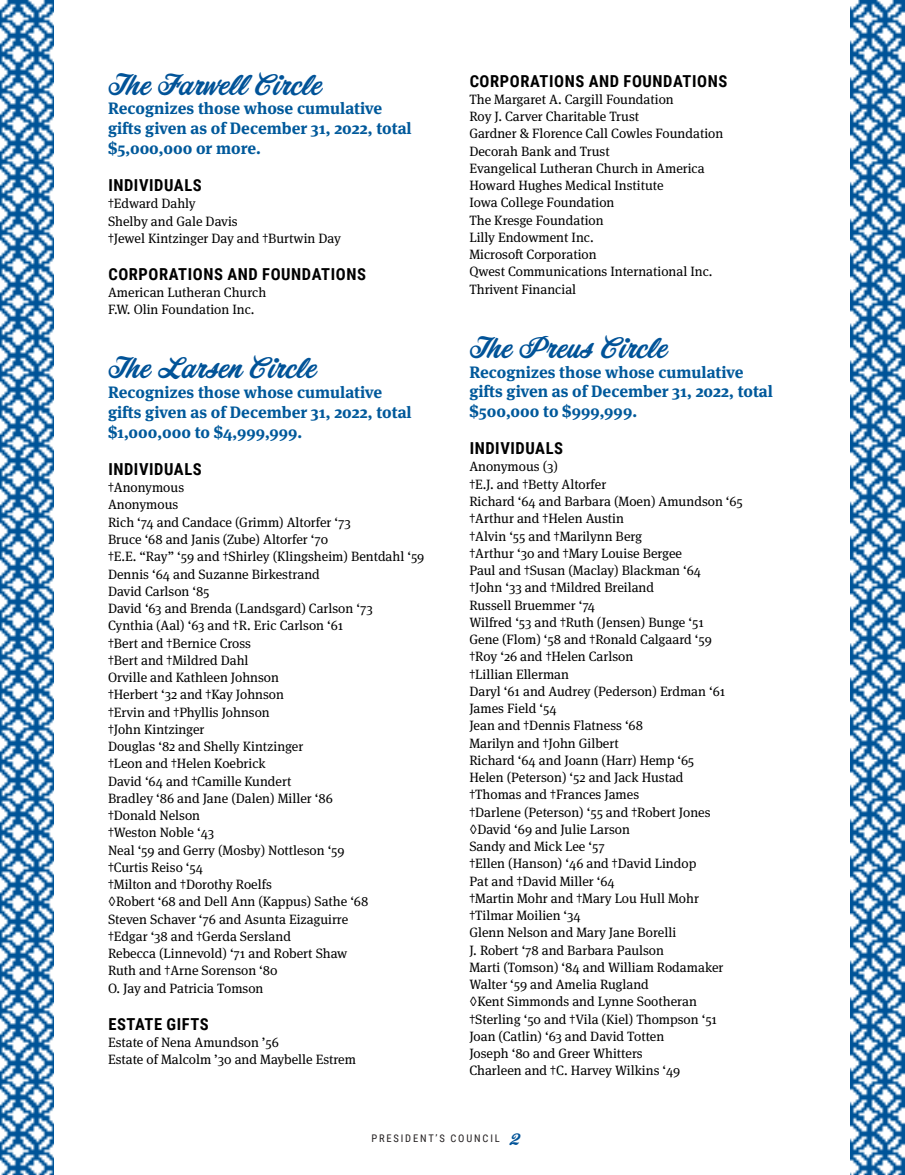
<style>
.page{position:relative;width:905px;height:1175px;background:#fff}
.page>*{position:absolute;margin:0;border:0;box-sizing:border-box;transform-origin:0 0}
.PRESIDENT_S_LETTER_B{font:27px "Corner Store JF";color:#015398}
.President_Council_de{font:700 16.5px/19.8px "Meta Serif Pro";color:#00599b}
.President_s_council{font:700 16.5px "Roboto Condensed";letter-spacing:.035em;color:#000}
.President_s_Council{font:13.5px "Meta Serif Pro";color:#000}
.t1{font:10.5px "Roboto Condensed";letter-spacing:.175em;color:#231f20}
.s1{font-family:"Corner Store JF";font-size:15px;color:#015398}
</style>
<div class="page">
<img style="left:0;top:0;width:904px;height:1174px">
<div style="left:54px;top:0;width:795px;height:1174px;background:#fff"></div>
<p class="PRESIDENT_S_LETTER_B" style="left:108px;top:65px;width:214px">The Farwell Circle</p>
<p class="President_Council_de" style="left:108px;top:97px;width:305px">Recognizes those whose cumulative gifts given as of December 31, 2022, total $5,000,000 or more.</p>
<p class="President_s_council" style="left:108px;top:174px;width:95px">INDIVIDUALS</p>
<p class="President_s_Council" style="left:108px;top:194px;width:89px">†Edward Dahly</p>
<p class="President_s_Council" style="left:108px;top:211px;width:131px">Shelby and Gale Davis</p>
<p class="President_s_Council" style="left:108px;top:228px;width:234px">†Jewel Kintzinger Day and †Burtwin Day</p>
<p class="President_s_council" style="left:108px;top:262px;width:259px">CORPORATIONS AND FOUNDATIONS</p>
<p class="President_s_Council" style="left:108px;top:283px;width:160px">American Lutheran Church</p>
<p class="President_s_Council" style="left:108px;top:300px;width:148px">F.W. Olin Foundation Inc.</p>
<p class="PRESIDENT_S_LETTER_B" style="left:108px;top:349px;width:209px">The Larsen Circle</p>
<p class="President_Council_de" style="left:108px;top:381px;width:305px">Recognizes those whose cumulative gifts given as of December 31, 2022, total $1,000,000 to $4,999,999.</p>
<p class="President_s_council" style="left:108px;top:457px;width:95px">INDIVIDUALS</p>
<p class="President_s_Council" style="left:108px;top:478px;width:78px">†Anonymous</p>
<p class="President_s_Council" style="left:108px;top:495px;width:72px">Anonymous</p>
<p class="President_s_Council" style="left:108px;top:512px;width:244px">Rich ‘74 and Candace (Grimm) Altorfer ‘73</p>
<p class="President_s_Council" style="left:108px;top:529px;width:222px">Bruce ‘68 and Janis (Zube) Altorfer ‘70</p>
<p class="President_s_Council" style="left:108px;top:547px;width:318px">†E.E. “Ray” ‘59 and †Shirley (Klingsheim) Bentdahl ‘59</p>
<p class="President_s_Council" style="left:108px;top:564px;width:213px">Dennis ‘64 and Suzanne Birkestrand</p>
<p class="President_s_Council" style="left:108px;top:581px;width:103px">David Carlson ‘85</p>
<p class="President_s_Council" style="left:108px;top:598px;width:266px">David ‘63 and Brenda (Landsgard) Carlson ‘73</p>
<p class="President_s_Council" style="left:108px;top:616px;width:237px">Cynthia (Aal) ‘63 and †R. Eric Carlson ‘61</p>
<p class="President_s_Council" style="left:108px;top:633px;width:145px">†Bert and †Bernice Cross</p>
<p class="President_s_Council" style="left:108px;top:650px;width:142px">†Bert and †Mildred Dahl</p>
<p class="President_s_Council" style="left:108px;top:667px;width:172px">Orville and Kathleen Johnson</p>
<p class="President_s_Council" style="left:108px;top:685px;width:177px">†Herbert ‘32 and †Kay Johnson</p>
<p class="President_s_Council" style="left:108px;top:702px;width:163px">†Ervin and †Phyllis Johnson</p>
<p class="President_s_Council" style="left:108px;top:719px;width:98px">†John Kintzinger</p>
<p class="President_s_Council" style="left:108px;top:736px;width:197px">Douglas ‘82 and Shelly Kintzinger</p>
<p class="President_s_Council" style="left:108px;top:754px;width:159px">†Leon and †Helen Koebrick</p>
<p class="President_s_Council" style="left:108px;top:771px;width:185px">David ‘64 and †Camille Kundert</p>
<p class="President_s_Council" style="left:108px;top:788px;width:226px">Bradley ‘86 and Jane (Dalen) Miller ‘86</p>
<p class="President_s_Council" style="left:108px;top:805px;width:94px">†Donald Nelson</p>
<p class="President_s_Council" style="left:108px;top:823px;width:108px">†Weston Noble ‘43</p>
<p class="President_s_Council" style="left:108px;top:840px;width:238px">Neal ‘59 and Gerry (Mosby) Nottleson ‘59</p>
<p class="President_s_Council" style="left:108px;top:857px;width:96px">†Curtis Reiso ‘54</p>
<p class="President_s_Council" style="left:108px;top:874px;width:165px">†Milton and †Dorothy Roelfs</p>
<p class="President_s_Council" style="left:108px;top:892px;width:262px">◊Robert ‘68 and Dell Ann (Kappus) Sathe ‘68</p>
<p class="President_s_Council" style="left:108px;top:909px;width:242px">Steven Schaver ‘76 and Asunta Eizaguirre</p>
<p class="President_s_Council" style="left:108px;top:926px;width:184px">†Edgar ‘38 and †Gerda Sersland</p>
<p class="President_s_Council" style="left:108px;top:943px;width:241px">Rebecca (Linnevold) ‘71 and Robert Shaw</p>
<p class="President_s_Council" style="left:108px;top:961px;width:171px">Ruth and †Arne Sorenson ‘80</p>
<p class="President_s_Council" style="left:108px;top:978px;width:157px">O. Jay and Patricia Tomson</p>
<p class="President_s_council" style="left:108px;top:1012px;width:102px">ESTATE GIFTS</p>
<p class="President_s_Council" style="left:108px;top:1032px;width:172px">Estate of Nena Amundson ’56</p>
<p class="President_s_Council" style="left:108px;top:1049px;width:249px">Estate of Malcolm ’30 and Maybelle Estrem</p>
<p class="President_s_council" style="left:469px;top:69px;width:259px">CORPORATIONS AND FOUNDATIONS</p>
<p class="President_s_Council" style="left:469px;top:89px;width:206px">The Margaret A. Cargill Foundation</p>
<p class="President_s_Council" style="left:469px;top:107px;width:171px">Roy J. Carver Charitable Trust</p>
<p class="President_s_Council" style="left:469px;top:124px;width:255px">Gardner &amp; Florence Call Cowles Foundation</p>
<p class="President_s_Council" style="left:469px;top:141px;width:142px">Decorah Bank and Trust</p>
<p class="President_s_Council" style="left:469px;top:158px;width:237px">Evangelical Lutheran Church in America</p>
<p class="President_s_Council" style="left:469px;top:176px;width:196px">Howard Hughes Medical Institute</p>
<p class="President_s_Council" style="left:469px;top:193px;width:146px">Iowa College Foundation</p>
<p class="President_s_Council" style="left:469px;top:210px;width:136px">The Kresge Foundation</p>
<p class="President_s_Council" style="left:469px;top:227px;width:126px">Lilly Endowment Inc.</p>
<p class="President_s_Council" style="left:469px;top:245px;width:129px">Microsoft Corporation</p>
<p class="President_s_Council" style="left:469px;top:262px;width:245px">Qwest Communications International Inc.</p>
<p class="President_s_Council" style="left:469px;top:279px;width:108px">Thrivent Financial</p>
<p class="PRESIDENT_S_LETTER_B" style="left:469px;top:328px;width:199px">The Preus Circle</p>
<p class="President_Council_de" style="left:469px;top:360px;width:305px">Recognizes those whose cumulative gifts given as of December 31, 2022, total $500,000 to $999,999.</p>
<p class="President_s_council" style="left:469px;top:437px;width:95px">INDIVIDUALS</p>
<p class="President_s_Council" style="left:469px;top:457px;width:90px">Anonymous (3)</p>
<p class="President_s_Council" style="left:469px;top:474px;width:138px">†E.J. and †Betty Altorfer</p>
<p class="President_s_Council" style="left:469px;top:491px;width:275px">Richard ‘64 and Barbara (Moen) Amundson ‘65</p>
<p class="President_s_Council" style="left:469px;top:509px;width:156px">†Arthur and †Helen Austin</p>
<p class="President_s_Council" style="left:469px;top:526px;width:174px">†Alvin ‘55 and †Marilynn Berg</p>
<p class="President_s_Council" style="left:469px;top:543px;width:214px">†Arthur ‘30 and †Mary Louise Bergee</p>
<p class="President_s_Council" style="left:469px;top:560px;width:233px">Paul and †Susan (Maclay) Blackman ‘64</p>
<p class="President_s_Council" style="left:469px;top:578px;width:186px">†John ‘33 and †Mildred Breiland</p>
<p class="President_s_Council" style="left:469px;top:595px;width:127px">Russell Bruemmer ‘74</p>
<p class="President_s_Council" style="left:469px;top:612px;width:236px">Wilfred ‘53 and †Ruth (Jensen) Bunge ‘51</p>
<p class="President_s_Council" style="left:469px;top:629px;width:244px">Gene (Flom) ‘58 and †Ronald Calgaard ‘59</p>
<p class="President_s_Council" style="left:469px;top:647px;width:165px">†Roy ‘26 and †Helen Carlson</p>
<p class="President_s_Council" style="left:469px;top:664px;width:101px">†Lillian Ellerman</p>
<p class="President_s_Council" style="left:469px;top:681px;width:257px">Daryl ‘61 and Audrey (Pederson) Erdman ‘61</p>
<p class="President_s_Council" style="left:469px;top:698px;width:89px">James Field ‘54</p>
<p class="President_s_Council" style="left:469px;top:716px;width:175px">Jean and †Dennis Flatness ‘68</p>
<p class="President_s_Council" style="left:469px;top:733px;width:151px">Marilyn and †John Gilbert</p>
<p class="President_s_Council" style="left:469px;top:750px;width:226px">Richard ‘64 and Joann (Harr) Hemp ‘65</p>
<p class="President_s_Council" style="left:469px;top:767px;width:216px">Helen (Peterson) ‘52 and Jack Hustad</p>
<p class="President_s_Council" style="left:469px;top:785px;width:171px">†Thomas and †Frances James</p>
<p class="President_s_Council" style="left:469px;top:802px;width:243px">†Darlene (Peterson) ‘55 and †Robert Jones</p>
<p class="President_s_Council" style="left:469px;top:819px;width:162px">◊David ‘69 and Julie Larson</p>
<p class="President_s_Council" style="left:469px;top:836px;width:137px">Sandy and Mick Lee ‘57</p>
<p class="President_s_Council" style="left:469px;top:854px;width:228px">†Ellen (Hanson) ‘46 and †David Lindop</p>
<p class="President_s_Council" style="left:469px;top:871px;width:147px">Pat and †David Miller ‘64</p>
<p class="President_s_Council" style="left:469px;top:888px;width:231px">†Martin Mohr and †Mary Lou Hull Mohr</p>
<p class="President_s_Council" style="left:469px;top:905px;width:113px">†Tilmar Moilien ‘34</p>
<p class="President_s_Council" style="left:469px;top:923px;width:208px">Glenn Nelson and Mary Jane Borelli</p>
<p class="President_s_Council" style="left:469px;top:940px;width:196px">J. Robert ‘78 and Barbara Paulson</p>
<p class="President_s_Council" style="left:469px;top:957px;width:255px">Marti (Tomson) ‘84 and William Rodamaker</p>
<p class="President_s_Council" style="left:469px;top:974px;width:181px">Walter ‘59 and Amelia Rugland</p>
<p class="President_s_Council" style="left:469px;top:992px;width:229px">◊Kent Simmonds and Lynne Sootheran</p>
<p class="President_s_Council" style="left:469px;top:1009px;width:249px">†Sterling ‘50 and †Vila (Kiel) Thompson ‘51</p>
<p class="President_s_Council" style="left:469px;top:1026px;width:196px">Joan (Catlin) ‘63 and David Totten</p>
<p class="President_s_Council" style="left:469px;top:1043px;width:175px">Joseph ‘80 and Greer Whitters</p>
<p class="President_s_Council" style="left:469px;top:1061px;width:212px">Charleen and †C. Harvey Wilkins ‘49</p>
<p class="t1" style="left:371px;top:1131px;width:150px">PRESIDENT’S COUNCIL <span class="s1">2</span></p>
</div>
